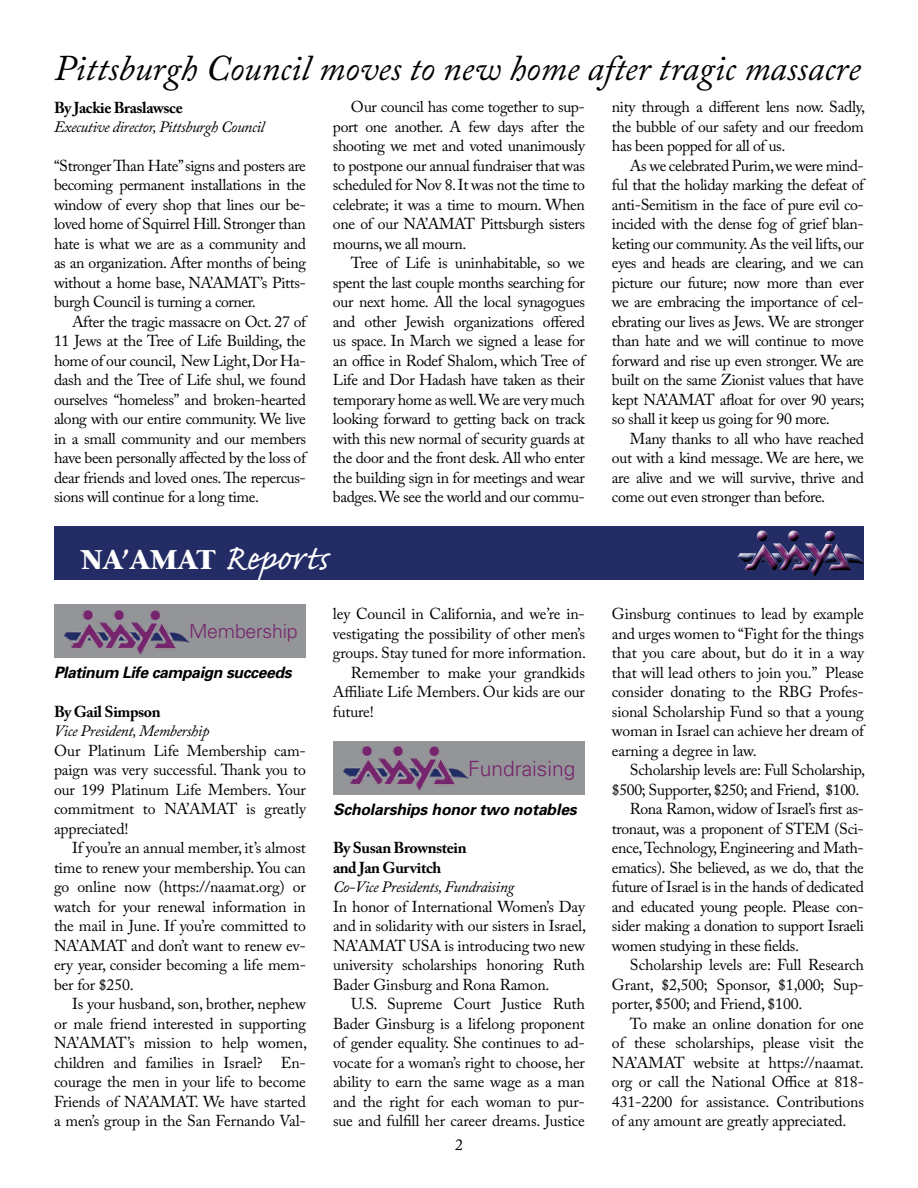
<style>
.page{position:relative;width:918px;height:1188px;background:#fff}
.page>*{position:absolute;margin:0;border:0;box-sizing:border-box;transform-origin:0 0}
.t1{font:italic 36px "Adobe Caslon Pro";color:#000}
.t2{font:700 27px "Stone Serif";letter-spacing:-.01em;color:#fff}
.t3{font:300 21px "Univers";color:#77246c}
.t4{font:300 19.5px "Univers";letter-spacing:-.01em;color:#77246c}
.t5{font:15.75px/19.5px "Adobe Caslon Pro";letter-spacing:-.015em;color:#000;text-align:justify}
.t6{font:italic 15.75px "Adobe Caslon Pro";letter-spacing:-.025em;color:#000}
.t7{font:700 15.75px/19.5px "Adobe Caslon Pro";letter-spacing:-.025em;color:#000}
.t8{font:italic 700 15.75px "Univers";letter-spacing:-.02em;color:#000}
.s1{font-family:"Caflisch Script Pro";font-weight:400;font-size:45px}
</style>
<div class="page">
<div style="left:54px;top:604px;width:252px;height:54px;background:#939598"></div>
<img style="left:63px;top:609px;width:127px;height:45px">
<div style="left:333px;top:741px;width:252px;height:54px;background:#939598"></div>
<img style="left:342px;top:746px;width:127px;height:45px">
<div style="left:54px;top:526px;width:810px;height:54px;background:#232c65"></div>
<svg style="left:737px;top:531px;width:127px;height:46px"></svg>
<h1 class="t1" style="left:54px;top:47px;width:808px">Pittsburgh Council moves to new home after tragic massacre</h1>
<p class="t7" style="left:54px;top:97px;width:130px">By Jackie Braslawsce</p>
<p class="t6" style="left:54px;top:117px;width:212px">Executive director, Pittsburgh Council</p>
<p class="t5" style="left:54px;top:156px;width:254px">“Stronger Than Hate” signs and posters are becoming permanent installations in the window of every shop that lines our be&shy;loved home of Squirrel Hill. Stronger than hate is what we are as a community and as an organization. After months of being without a home base, NA’AMAT’s Pitts&shy;burgh Council is turning a corner.</p>
<p class="t5" style="left:54px;top:312px;width:254px;text-indent:18px">After the tragic massacre on Oct. 27 of 11 Jews at the Tree of Life Building, the home of our council, New Light, Dor Ha&shy;dash and the Tree of Life shul, we found ourselves “homeless” and broken-hearted along with our entire community. We live in a small community and our members have been personally affected by the loss of dear friends and loved ones. The repercus&shy;sions will continue for a long time.</p>
<p class="t5" style="left:333px;top:97px;width:254px;text-indent:18px">Our council has come together to sup&shy;port one another. A few days after the shooting we met and voted unanimously to postpone our annual fundraiser that was scheduled for Nov 8. It was not the time to celebrate; it was a time to mourn. When one of our NA’AMAT Pittsburgh sisters mourns, we all mourn.</p>
<p class="t5" style="left:333px;top:253px;width:254px;text-indent:18px">Tree of Life is uninhabitable, so we spent the last couple months searching for our next home. All the local synagogues and other Jewish organizations offered us space. In March we signed a lease for an office in Rodef Shalom, which Tree of Life and Dor Hadash have taken as their temporary home as well. We are very much looking forward to getting back on track with this new normal of security guards at the door and the front desk. All who enter the building sign in for meetings and wear badges. We see the world and our commu-</p>
<h2 class="t2" style="left:81px;top:543px;width:248px">NA’AMAT <span class="s1">Reports</span></h2>
<p class="t4" style="left:189px;top:620px;width:110px">Membership</p>
<p class="t8" style="left:54px;top:662px;width:239px">Platinum Life campaign succeeds</p>
<p class="t7" style="left:54px;top:702px;width:108px">By Gail Simpson</p>
<p class="t6" style="left:54px;top:722px;width:157px">Vice President, Membership</p>
<p class="t5" style="left:54px;top:741px;width:254px">Our Platinum Life Membership cam&shy;paign was very successful. Thank you to our 199 Platinum Life Members. Your commitment to NA’AMAT is greatly appreciated!</p>
<p class="t5" style="left:54px;top:838px;width:254px;text-indent:18px">If you’re an annual member, it’s almost time to renew your membership. You can go online now (https://naamat.org) or watch for your renewal information in the mail in June. If you’re committed to NA’AMAT and don’t want to renew ev&shy;ery year, consider becoming a life mem&shy;ber for $250.</p>
<p class="t5" style="left:54px;top:994px;width:255px;text-indent:18px">Is your husband, son, brother, nephew or male friend interested in supporting NA’AMAT’s mission to help women, children and families in Israel? En&shy;courage the men in your life to become Friends of NA’AMAT. We have started a men’s group in the San Fernando Val-</p>
<p class="t5" style="left:333px;top:604px;width:253px">ley Council in California, and we’re in-</p>
<p class="t5" style="left:333px;top:624px;width:253px">vestigating the possibility of other men’s</p>
<p class="t5" style="left:333px;top:643px;width:255px">groups. Stay tuned for more information.</p>
<p class="t5" style="left:351px;top:663px;width:235px">Remember to make your grandkids</p>
<p class="t5" style="left:333px;top:682px;width:254px">Affiliate Life Members. Our kids are our</p>
<p class="t5" style="left:333px;top:702px;width:42px">future!</p>
<h3 class="t3" style="left:468px;top:756px;width:109px">Fundraising</h3>
<p class="t8" style="left:333px;top:799px;width:245px">Scholarships honor two notables</p>
<p class="t7" style="left:333px;top:838px;width:135px">By Susan Brownstein and Jan Gurvitch</p>
<p class="t6" style="left:333px;top:878px;width:183px">Co-Vice Presidents, Fundraising</p>
<p class="t5" style="left:333px;top:897px;width:255px">In honor of International Women’s Day and in solidarity with our sisters in Israel, NA’AMAT USA is introducing two new university scholarships honoring Ruth Bader Ginsburg and Rona Ramon.</p>
<p class="t5" style="left:333px;top:994px;width:254px;text-indent:18px">U.S. Supreme Court Justice Ruth Bader Ginsburg is a lifelong proponent of gender equality. She continues to ad&shy;vocate for a woman’s right to choose, her ability to earn the same wage as a man and the right for each woman to pur&shy;sue and fulfill her career dreams. Justice</p>
<p class="t5" style="left:455px;top:1135px;width:9px">2</p>
<p class="t5" style="left:612px;top:97px;width:255px">nity through a different lens now. Sadly, the bubble of our safety and our freedom has been popped for all of us.</p>
<p class="t5" style="left:612px;top:156px;width:254px;text-indent:18px">As we celebrated Purim, we were mind&shy;ful that the holiday marking the defeat of anti-Semitism in the face of pure evil co&shy;incided with the dense fog of grief blan&shy;keting our community. As the veil lifts, our eyes and heads are clearing, and we can picture our future; now more than ever we are embracing the importance of cel&shy;ebrating our lives as Jews. We are stronger than hate and we will continue to move forward and rise up even stronger. We are built on the same Zionist values that have kept NA’AMAT afloat for over 90 years; so shall it keep us going for 90 more.</p>
<p class="t5" style="left:612px;top:429px;width:254px;text-indent:18px">Many thanks to all who have reached out with a kind message. We are here, we are alive and we will survive, thrive and come out even stronger than before.</p>
<p class="t5" style="left:612px;top:604px;width:254px">Ginsburg continues to lead by example and urges women to “Fight for the things that you care about, but do it in a way that will lead others to join you.” Please consider donating to the RBG Profes&shy;sional Scholarship Fund so that a young woman in Israel can achieve her dream of earning a degree in law.</p>
<p class="t5" style="left:630px;top:760px;width:237px">Scholarship levels are: Full Scholarship,</p>
<p class="t5" style="left:612px;top:780px;width:249px">$500; Supporter, $250; and Friend, $100.</p>
<p class="t5" style="left:630px;top:799px;width:235px">Rona Ramon, widow of Israel’s first as-</p>
<p class="t5" style="left:612px;top:819px;width:254px">tronaut, was a proponent of STEM (Sci-</p>
<p class="t5" style="left:612px;top:838px;width:254px">ence, Technology, Engineering and Math-</p>
<p class="t5" style="left:612px;top:858px;width:254px">ematics). She believed, as we do, that the</p>
<p class="t5" style="left:612px;top:877px;width:253px">future of Israel is in the hands of dedicated</p>
<p class="t5" style="left:612px;top:897px;width:253px">and educated young people. Please con-</p>
<p class="t5" style="left:612px;top:916px;width:254px">sider making a donation to support Israeli</p>
<p class="t5" style="left:612px;top:936px;width:189px">women studying in these fields.</p>
<p class="t5" style="left:630px;top:955px;width:236px">Scholarship levels are: Full Research</p>
<p class="t5" style="left:612px;top:975px;width:253px">Grant, $2,500; Sponsor, $1,000; Sup-</p>
<p class="t5" style="left:612px;top:994px;width:192px">porter, $500; and Friend, $100.</p>
<p class="t5" style="left:630px;top:1014px;width:236px">To make an online donation for one</p>
<p class="t5" style="left:612px;top:1033px;width:253px">of these scholarships, please visit the</p>
<p class="t5" style="left:612px;top:1053px;width:253px">NA’AMAT website at https://naamat.</p>
<p class="t5" style="left:612px;top:1072px;width:254px">org or call the National Office at 818-</p>
<p class="t5" style="left:612px;top:1092px;width:254px">431-2200 for assistance. Contributions</p>
<p class="t5" style="left:612px;top:1111px;width:236px">of any amount are greatly appreciated.</p>
</div>
